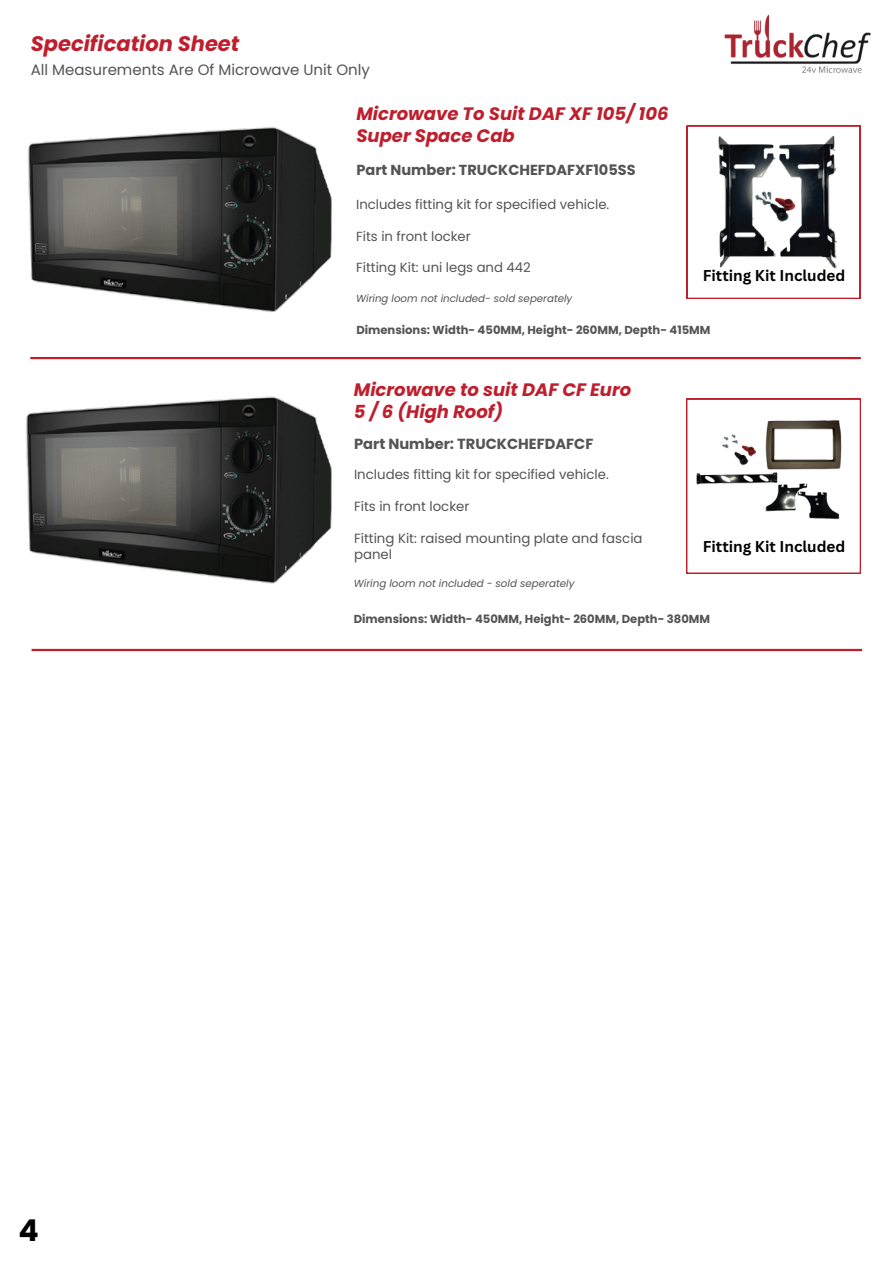
<style>
.page{position:relative;width:894px;height:1264px;background:#fff}
.page>*{position:absolute;margin:0;border:0;box-sizing:border-box;transform-origin:0 0}
.t1{font:700 30px "Poppins";color:#000}
.t2{font:italic 700 21px "Poppins";color:#bf1e2d}
.t3{font:italic 700 18px/22.5px "Poppins";color:#bf1e2d}
.t4{font:700 15.3px "Canva Sans";color:#000}
.t5{font:15px "Poppins";color:#545454}
.t6{font:700 14.7px "Poppins";color:#545454}
.t7{font:700 14.55px "Poppins";color:#545454}
.t8{font:13.35px/15.9px "Poppins";color:#545454}
.t9{font:13.2px "Poppins";color:#545454}
.t10{font:700 11.55px "Poppins";color:#545454}
.t11{font:italic 10.35px "Poppins";color:#545454}
.t12{font:italic 10.2px "Poppins";color:#545454}
</style>
<div class="page">
<img style="left:724px;top:14px;width:147px;height:60px">
<hr style="left:30px;top:357px;width:830px;height:2px;background:#bf1e2d">
<img style="left:26px;top:396px;width:310px;height:253px">
<svg style="left:686px;top:399px;width:174px;height:174px"></svg>
<hr style="left:32px;top:649px;width:829px;height:2px;background:#bf1e2d">
<svg style="left:686px;top:126px;width:173px;height:173px"></svg>
<img style="left:28px;top:127px;width:308px;height:233px">
<p class="t2" style="left:31px;top:29px;width:210px">Specification Sheet</p>
<h2 class="t5" style="left:31px;top:59px;width:340px">All Measurements Are Of Microwave Unit Only</h2>
<h3 class="t3" style="left:356px;top:103px;width:313px">Microwave To Suit DAF XF 105/ 106<br>Super Space Cab</h3>
<h3 class="t7" style="left:356px;top:159px;width:281px">Part Number: TRUCKCHEFDAFXF105SS</h3>
<h5 class="t9" style="left:356px;top:195px;width:254px">Includes fitting kit for specified vehicle.</h5>
<h5 class="t9" style="left:356px;top:227px;width:116px">Fits in front locker</h5>
<h5 class="t9" style="left:356px;top:258px;width:176px">Fitting Kit: uni legs and 442</h5>
<p class="t12" style="left:356px;top:291px;width:218px">Wiring loom not included- sold seperately</p>
<h6 class="t10" style="left:356px;top:321px;width:355px">Dimensions: Width- 450MM, Height- 260MM, Depth- 415MM</h6>
<p class="t4" style="left:702px;top:265px;width:144px">Fitting Kit Included</p>
<p class="t1" style="left:18px;top:1209px;width:22px">4</p>
<p class="t3" style="left:354px;top:378px;width:279px">Microwave to suit DAF CF Euro<br>5 / 6 (High Roof)</p>
<h3 class="t6" style="left:354px;top:433px;width:241px">Part Number: TRUCKCHEFDAFCF</h3>
<h3 class="t8" style="left:354px;top:466px;width:256px">Includes fitting kit for specified vehicle.</h3>
<h5 class="t8" style="left:354px;top:498px;width:117px">Fits in front locker</h5>
<h5 class="t8" style="left:354px;top:530px;width:290px">Fitting Kit: raised mounting plate and fascia panel</h5>
<h5 class="t11" style="left:354px;top:576px;width:222px">Wiring loom not included - sold seperately</h5>
<p class="t10" style="left:354px;top:610px;width:358px">Dimensions: Width- 450MM, Height- 260MM, Depth- 380MM</p>
<h6 class="t4" style="left:702px;top:535px;width:144px">Fitting Kit Included</h6>
</div>
